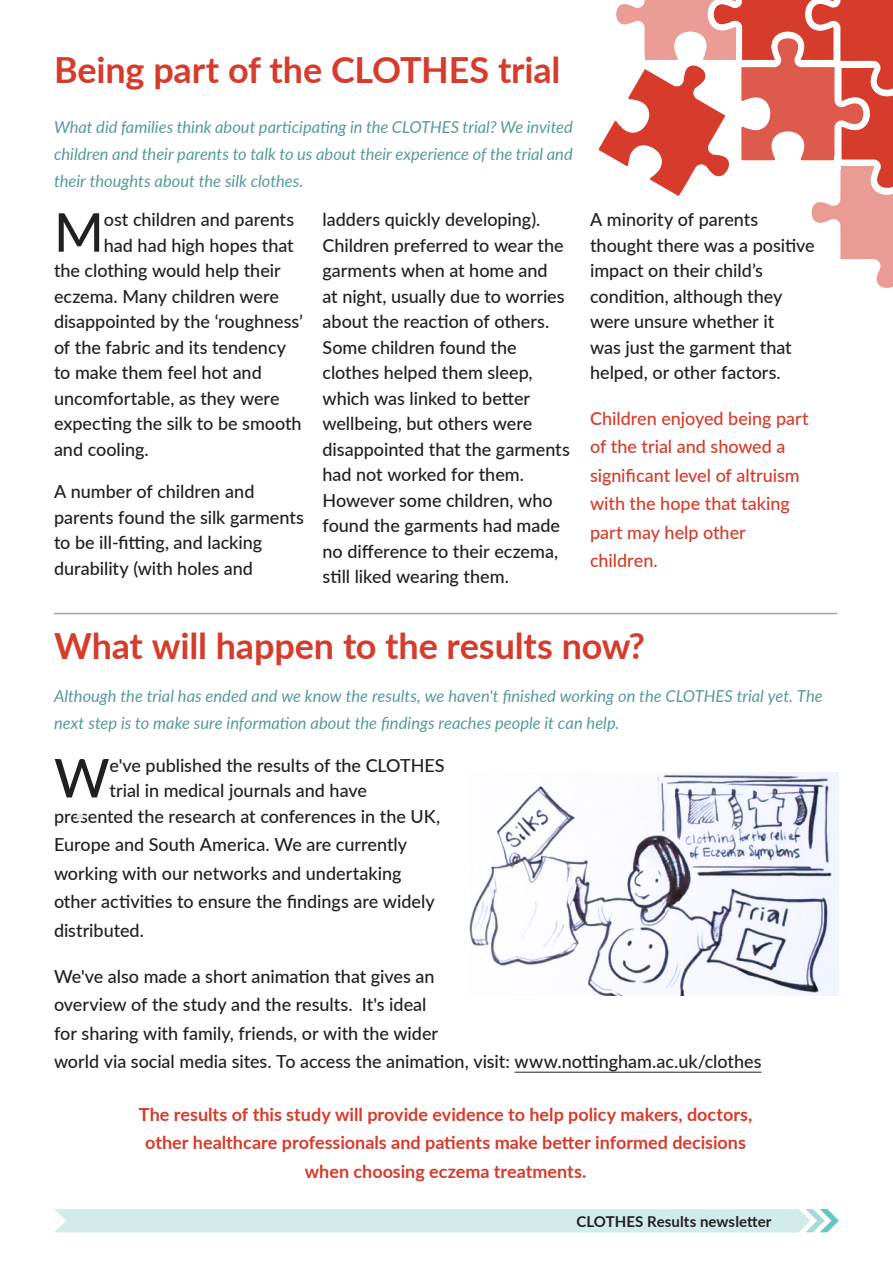
<style>
.page{position:relative;width:893px;height:1263px;background:#fff}
.page>*{position:absolute;margin:0;border:0;box-sizing:border-box;transform-origin:0 0}
.Body___p13{font:500 53.55px "Lato";color:#231f20}
.Title___p12{font:700 36px "Lato";letter-spacing:-.005em;color:#d63b2b}
.Body___p13-2{font:500 18px/25.5px "Lato";color:#231f20}
.Body___p13-3{font:700 18px/28.5px "Lato";color:#d63b2b;text-align:center}
.Body___p13-4{font:500 18px/28.5px "Lato";color:#d63b2b}
.Title___p12-2{font:italic 16.5px/27px "Lato";color:#55999b}
.t1{font:700 15px "Lato";letter-spacing:.005em;color:#231f20}
</style>
<div class="page">
<hr style="left:515px;top:1072px;width:246px;height:1px;background:#231f20">
<svg style="left:598px;top:0;width:295px;height:288px"></svg>
<hr style="left:54px;top:613px;width:783px;height:1px;background:#a3a4a8">
<div style="left:54px;top:1209px;width:785px;height:23px;background:#d0ebea"></div>
<svg style="left:77px;top:814px;width:6px;height:5px"></svg>
<img style="left:470px;top:773px;width:369px;height:222px">
<p class="Title___p12" style="left:54px;top:43px;width:508px">Being part of the CLOTHES trial</p>
<p class="Title___p12-2" style="left:54px;top:113px;width:520px;text-align:justify">What did families think about participating in the CLOTHES trial? We invited children and their parents to talk to us about their experience of the trial and their thoughts about the silk clothes.</p>
<p class="Body___p13" style="left:54px;top:194px;width:51px">M</p>
<p class="Body___p13-2" style="left:104px;top:206px;width:192px">ost children and parents</p>
<p class="Body___p13-2" style="left:104px;top:232px;width:191px">had had high hopes that</p>
<p class="Body___p13-2" style="left:54px;top:257px;width:228px">the clothing would help their</p>
<p class="Body___p13-2" style="left:54px;top:283px;width:227px">eczema. Many children were</p>
<p class="Body___p13-2" style="left:54px;top:308px;width:250px">disappointed by the ‘roughness’</p>
<p class="Body___p13-2" style="left:54px;top:334px;width:234px">of the fabric and its tendency</p>
<p class="Body___p13-2" style="left:54px;top:359px;width:209px">to make them feel hot and</p>
<p class="Body___p13-2" style="left:54px;top:385px;width:227px">uncomfortable, as they were</p>
<p class="Body___p13-2" style="left:54px;top:410px;width:249px">expecting the silk to be smooth</p>
<p class="Body___p13-2" style="left:54px;top:436px;width:96px">and cooling.</p>
<p class="Body___p13-2" style="left:54px;top:478px;width:252px">A number of children and parents found the silk garments to be ill-fitting, and lacking durability (with holes and</p>
<p class="Body___p13-2" style="left:323px;top:206px;width:219px">ladders quickly developing).</p>
<p class="Body___p13-2" style="left:323px;top:232px;width:244px">Children preferred to wear the garments when at home and at night, usually due to worries about the reaction of others.</p>
<p class="Body___p13-2" style="left:323px;top:334px;width:249px">Some children found the clothes helped them sleep, which was linked to better wellbeing, but others were disappointed that the garments had not worked for them.<br>However some children, who found the garments had made no difference to their eczema, still liked wearing them.</p>
<p class="Body___p13-2" style="left:590px;top:206px;width:226px">A minority of parents thought there was a positive impact on their child’s condition, although they were unsure whether it<br>was just the garment that helped, or other factors.</p>
<p class="Body___p13-4" style="left:590px;top:403px;width:220px">Children enjoyed being part of the trial and showed a significant level of altruism with the hope that taking part may help other children.</p>
<p class="Title___p12" style="left:54px;top:620px;width:593px">What will happen to the results now?</p>
<p class="Title___p12-2" style="left:54px;top:682px;width:770px">Although the trial has ended and we know the results, we haven't finished working on the CLOTHES trial yet. The next step is to make sure information about the findings reaches people it can help.</p>
<p class="Body___p13" style="left:54px;top:739px;width:57px">W</p>
<p class="Body___p13-2" style="left:110px;top:752px;width:337px">e've published the results of the CLOTHES</p>
<p class="Body___p13-2" style="left:110px;top:777px;width:259px">trial in medical journals and have</p>
<p class="Body___p13-2" style="left:54px;top:803px;width:388px">presented the research at conferences in the UK,</p>
<p class="Body___p13-2" style="left:54px;top:830px;width:382px;line-height:28.5px">Europe and South America. We are currently working with our networks and undertaking other activities to ensure the findings are widely distributed.</p>
<p class="Body___p13-2" style="left:54px;top:961px;width:709px;line-height:28.5px">We've also made a short animation that gives an<br>overview of the study and the results. It's ideal<br>for sharing with family, friends, or with the wider<br>world via social media sites. To access the animation, visit: www.nottingham.ac.uk/clothes</p>
<p class="Body___p13-3" style="left:139px;top:1099px;width:615px">The results of this study will provide evidence to help policy makers, doctors, other healthcare professionals and patients make better informed decisions when choosing eczema treatments.</p>
<p class="t1" style="left:576px;top:1210px;width:197px">CLOTHES Results newsletter</p>
</div>
